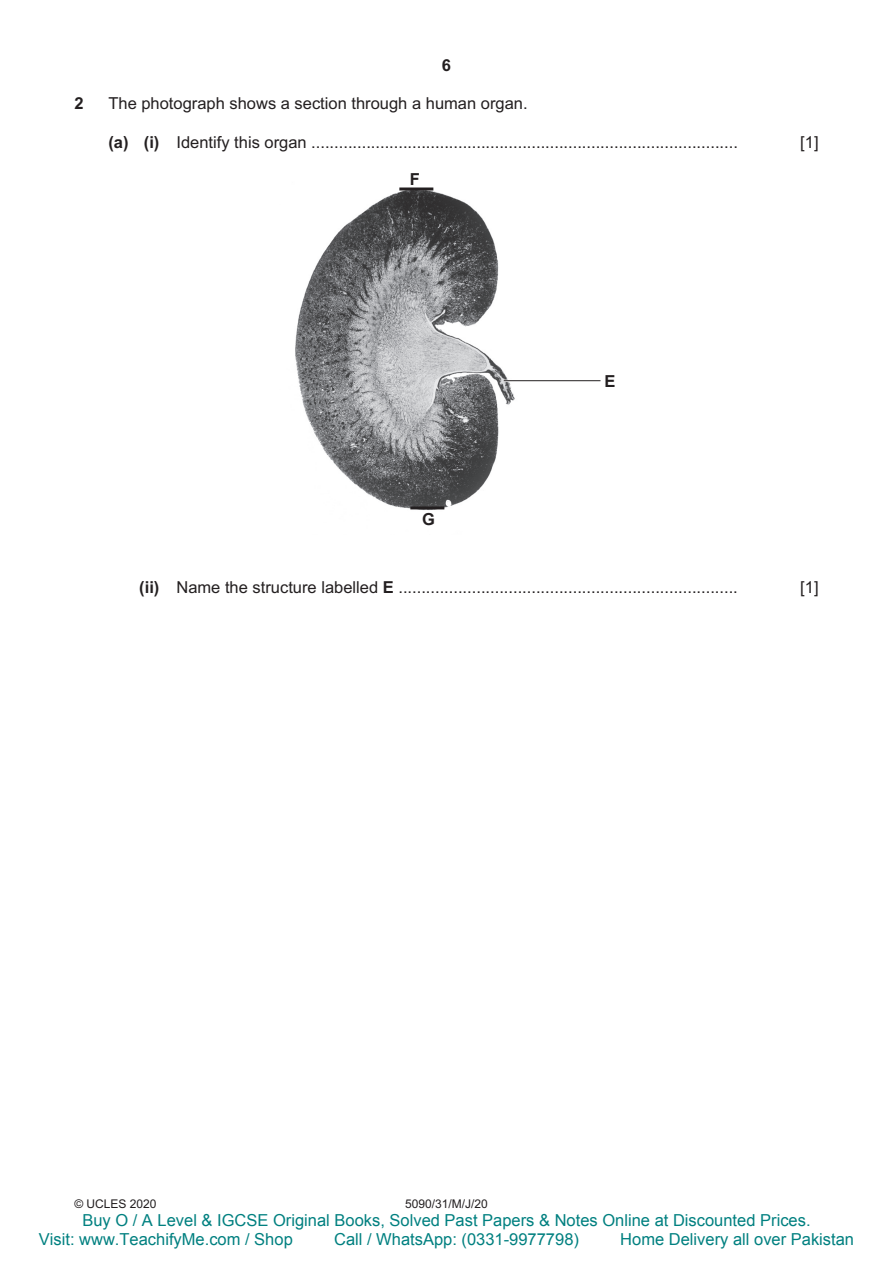
<style>
.page{position:relative;width:893px;height:1263px;background:#fff}
.page>*{position:absolute;margin:0;border:0;box-sizing:border-box;transform-origin:0 0}
.t1{font:16.5px "Arial";color:#231f20}
.t2{font:16.5px/19.8px "Arial";color:#008080}
.t3{font:700 16.5px "Arial";color:#231f20}
.t4{font:12px "Arial";color:#231f20}
.s1{font-weight:700}
</style>
<div class="page">
<img style="left:295px;top:187px;width:220px;height:323px">
<hr style="left:504px;top:380px;width:96px;height:2px;background:#fff">
<hr style="left:504px;top:380px;width:96px;height:1px;background:#231f20">
<hr style="left:399px;top:187px;width:34px;height:3px;background:#231f20">
<hr style="left:410px;top:506px;width:34px;height:3px;background:#231f20">
<p class="t3" style="left:442px;top:53px;width:11px">6</p>
<p class="t3" style="left:74px;top:92px;width:11px">2</p>
<p class="t1" style="left:108px;top:92px;width:421px">The photograph shows a section through a human organ.</p>
<p class="t1" style="left:108px;top:131px;width:631px"><span class="s1">(a) (i)</span> Identify this organ .............................................................................................</p>
<p class="t1" style="left:800px;top:131px;width:20px">[1]</p>
<p class="t3" style="left:410px;top:168px;width:12px">F</p>
<p class="t3" style="left:422px;top:508px;width:14px">G</p>
<p class="t3" style="left:604px;top:370px;width:13px">E</p>
<p class="t1" style="left:139px;top:575px;width:600px"><span class="s1">(ii)</span> Name the structure labelled <span class="s1">E</span> ..........................................................................</p>
<p class="t1" style="left:800px;top:575px;width:20px">[1]</p>
<p class="t4" style="left:74px;top:1195px;width:84px">© UCLES 2020</p>
<p class="t4" style="left:405px;top:1195px;width:84px">5090/31/M/J/20</p>
<p class="t2" style="left:39px;top:1210px;width:773px;text-indent:44px">Buy O / A Level &amp; IGCSE Original Books, Solved Past Papers &amp; Notes Online at Discounted Prices.<br>Visit: www.TeachifyMe.com / Shop</p>
<p class="t2" style="left:334px;top:1229px;width:246px">Call / WhatsApp: (0331-9977798)</p>
<p class="t2" style="left:620px;top:1229px;width:235px">Home Delivery all over Pakistan</p>
</div>
